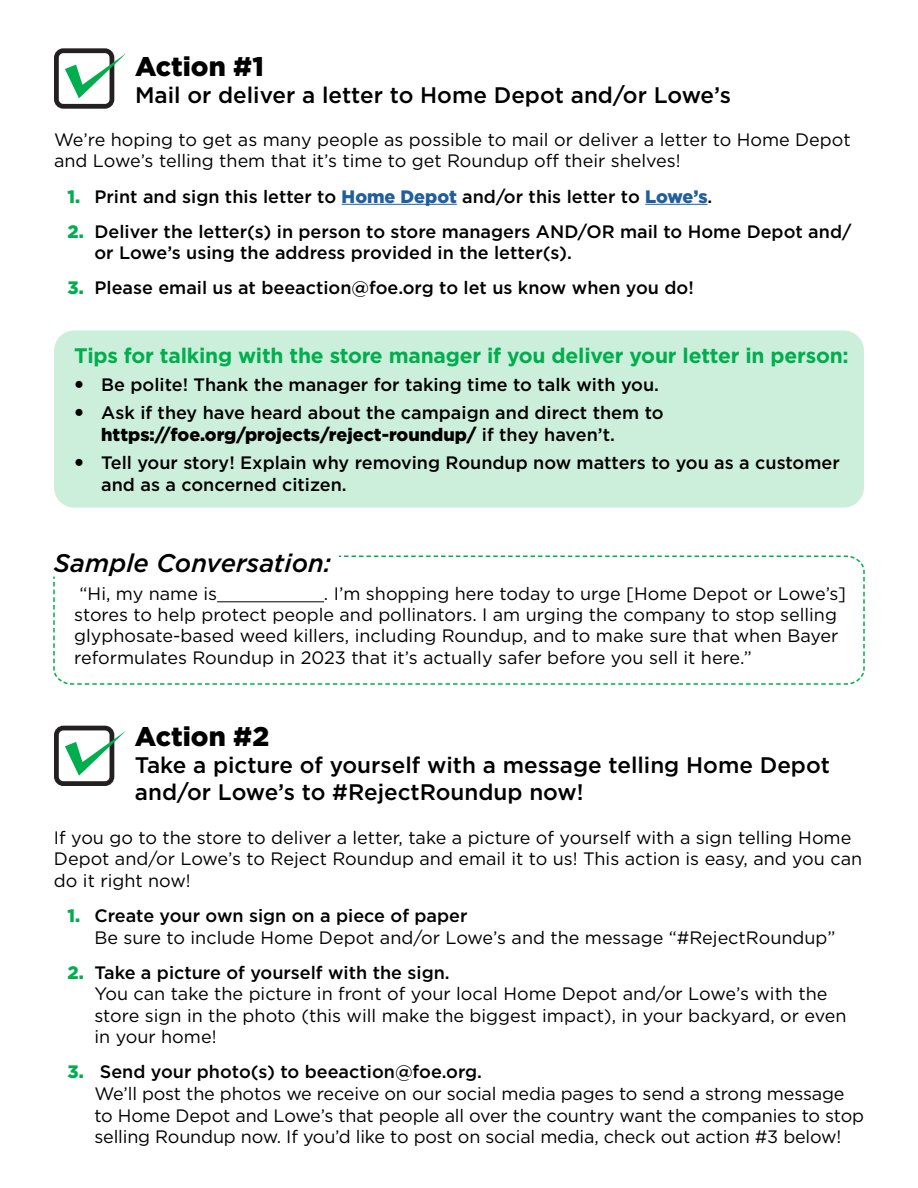
<style>
.page{position:relative;width:918px;height:1188px;background:#fff}
.page>*{position:absolute;margin:0;border:0;box-sizing:border-box;transform-origin:0 0}
.t1{font:900 27px "Gotham";color:#000}
.t2{font:italic 500 25.5px "Gotham";color:#000}
.t3{font:500 22.5px/27px "Gotham";color:#000}
.t4{font:700 21px "Gotham";letter-spacing:-.01em;color:#00ae4d}
.t5{font:18px/21.6px "Gotham";color:#000}
.t6{font:500 18px/28.3px "Gotham";color:#000}
.s1{font-weight:900;color:#00ae4d}
.s2{font-weight:900;color:#215e9e}
.s3{font-weight:900}
.s4{font-weight:500}
</style>
<div class="page">
<div style="left:54px;top:330px;width:810px;height:178px;background:#ccefdb;border-radius:20px"></div>
<hr style="left:342px;top:204px;width:115px;height:1px;background:#215e9e">
<hr style="left:645px;top:204px;width:63px;height:1px;background:#215e9e">
<svg style="left:54px;top:48px;width:72px;height:61px"></svg>
<svg style="left:54px;top:726px;width:72px;height:60px"></svg>
<svg style="left:53px;top:555px;width:812px;height:130px"></svg>
<h1 class="t1" style="left:135px;top:54px;width:130px">Action #1</h1>
<p class="t3" style="left:135px;top:82px;width:597px">Mail or deliver a letter to Home Depot and/or Lowe’s</p>
<p class="t5" style="left:54px;top:130px;width:798px">We’re hoping to get as many people as possible to mail or deliver a letter to Home Depot and Lowe’s telling them that it’s time to get Roundup off their shelves!</p>
<p class="t6" style="left:68px;top:183px;width:646px"><span class="s1">1.</span> Print and sign this letter to <span class="s2">Home Depot</span> and/or this letter to <span class="s2">Lowe’s</span>.</p>
<p class="t6" style="left:94px;top:221px;width:758px;line-height:21.6px;text-indent:-27px"><span class="s1">2.</span> Deliver the letter(s) in person to store managers AND/OR mail to Home Depot and/ or Lowe’s using the address provided in the letter(s).</p>
<p class="t6" style="left:68px;top:274px;width:628px"><span class="s1">3.</span> Please email us at beeaction@foe.org to let us know when you do!</p>
<p class="t4" style="left:74px;top:347px;width:776px">Tips for talking with the store manager if you deliver your letter in person:</p>
<p class="t6" style="left:101px;top:371px;width:564px">Be polite! Thank the manager for taking time to talk with you.<br>Ask if they have heard about the campaign and direct them to</p>
<p class="t6" style="left:101px;top:421px;width:740px"><span class="s3">https://foe.org/projects/reject-roundup/</span> if they haven’t.<br>Tell your story! Explain why removing Roundup now matters to you as a customer</p>
<p class="t6" style="left:101px;top:471px;width:247px">and as a concerned citizen.</p>
<h2 class="t2" style="left:54px;top:551px;width:279px">Sample Conversation:</h2>
<p class="t5" style="left:80px;top:584px;width:139px">“Hi, my name is</p>
<p class="t5" style="left:74px;top:584px;width:773px;line-height:21.1px;text-indent:250px">. I’m shopping here today to urge [Home Depot or Lowe’s] stores to help protect people and pollinators. I am urging the company to stop selling glyphosate-based weed killers, including Roundup, and to make sure that when Bayer reformulates Roundup in 2023 that it’s actually safer before you sell it here.”</p>
<h1 class="t1" style="left:135px;top:725px;width:136px">Action #2</h1>
<p class="t3" style="left:135px;top:753px;width:697px">Take a picture of yourself with a message telling Home Depot and/or Lowe’s to #RejectRoundup now!</p>
<p class="t5" style="left:54px;top:827px;width:810px">If you go to the store to deliver a letter, take a picture of yourself with a sign telling Home<br>Depot and/or Lowe’s to Reject Roundup and email it to us! This action is easy, and you can do it right now!</p>
<p class="t5" style="left:94px;top:906px;width:743px;text-indent:-27px"><span class="s1">1.</span> <span class="s4">Create your own sign on a piece of paper<br></span>Be sure to include Home Depot and/or Lowe’s and the message “#RejectRoundup”</p>
<p class="t5" style="left:94px;top:962px;width:754px;text-indent:-27px"><span class="s1">2.</span> <span class="s4">Take a picture of yourself with the sign.<br></span>You can take the picture in front of your local Home Depot and/or Lowe’s with the store sign in the photo (this will make the biggest impact), in your backyard, or even in your home!</p>
<p class="t5" style="left:94px;top:1062px;width:771px;text-indent:-27px"><span class="s1">3.</span> <span class="s4">Send your photo(s) to beeaction@foe.org.<br></span>We’ll post the photos we receive on our social media pages to send a strong message to Home Depot and Lowe’s that people all over the country want the companies to stop selling Roundup now. If you’d like to post on social media, check out action #3 below!</p>
</div>
